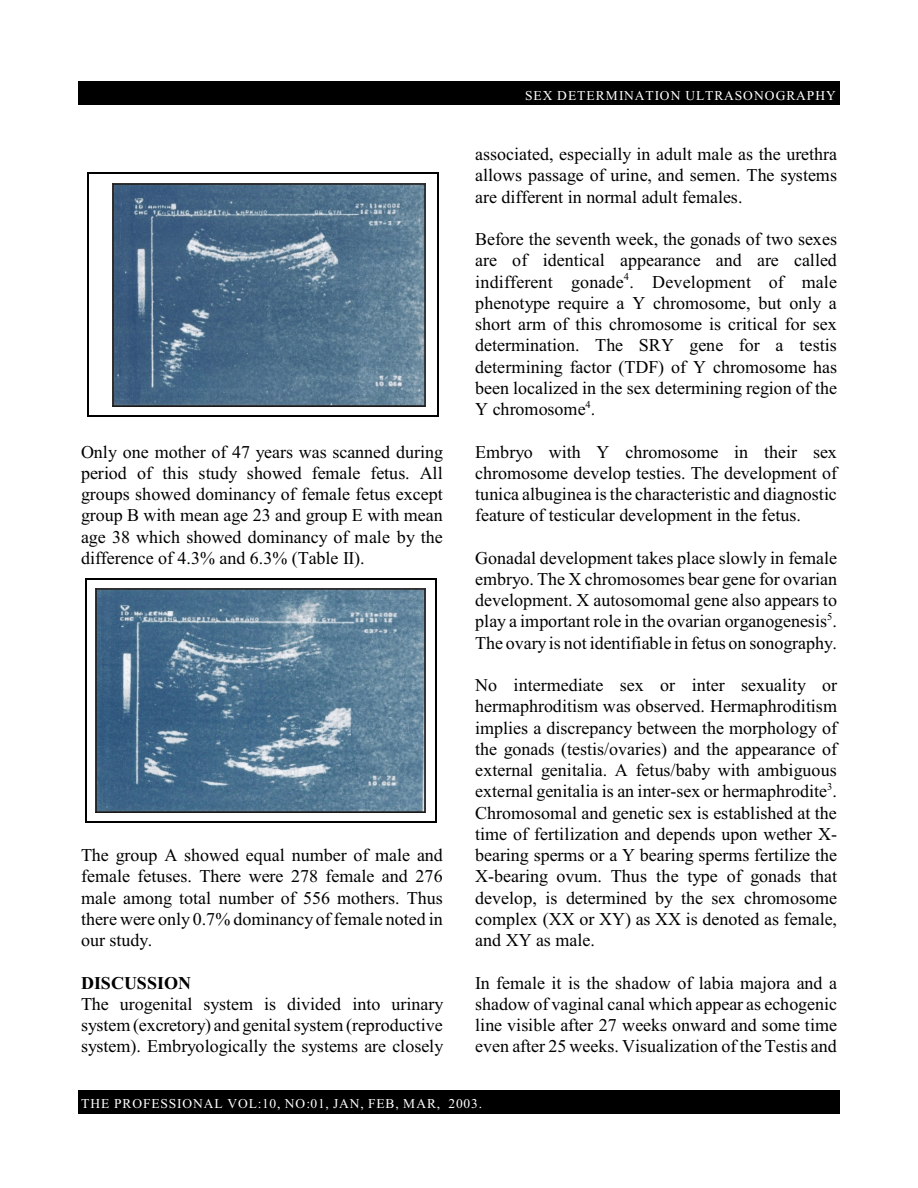
<style>
.page{position:relative;width:918px;height:1188px;background:#fff}
.page>*{position:absolute;margin:0;border:0;box-sizing:border-box;transform-origin:0 0}
.t1{font:18px/21.3px "Times New Roman";color:#000;text-align:justify}
.t2{font:700 18px "Times New Roman";letter-spacing:.005em;color:#000}
.t3{font:13.5px "Times New Roman";letter-spacing:.065em;color:#fff}
.t4{font:10.5px "Times New Roman";color:#000}
.s1{font-weight:700;color:#000}
</style>
<div class="page">
<div style="left:78px;top:81px;width:762px;height:24px;background:#000"></div>
<div style="left:78px;top:1090px;width:762px;height:23px;background:#000"></div>
<img style="left:112px;top:184px;width:314px;height:222px">
<hr style="left:88px;top:172px;width:1px;height:244px;background:#000">
<hr style="left:437px;top:172px;width:1px;height:244px;background:#000">
<hr style="left:88px;top:172px;width:350px;height:2px;background:#000">
<hr style="left:88px;top:415px;width:350px;height:2px;background:#000">
<img style="left:96px;top:589px;width:330px;height:223px">
<hr style="left:85px;top:578px;width:2px;height:244px;background:#000">
<hr style="left:435px;top:578px;width:1px;height:244px;background:#000">
<hr style="left:85px;top:578px;width:351px;height:2px;background:#000">
<hr style="left:85px;top:821px;width:351px;height:2px;background:#000">
<p class="t1" style="left:81px;top:443px;width:364px">Only one mother of 47 years was scanned during period of this study showed female fetus. All groups showed dominancy of female fetus except group B with mean age 23 and group E with mean age 38 which showed dominancy of male by the difference of 4.3% and 6.3% (Table II).</p>
<p class="t1" style="left:81px;top:846px;width:363px">The group A showed equal number of male and female fetuses. There were 278 female and 276 male among total number of 556 mothers. Thus there were only 0.7% dominancy of female noted in our study.</p>
<p class="t2" style="left:81px;top:977px;width:112px">DISCUSSION</p>
<p class="t1" style="left:81px;top:995px;width:364px">The urogenital system is divided into urinary system (excretory) and genital system (reproductive system). Embryologically the systems are closely</p>
<p class="t3" style="left:479px;top:90px;width:358px"><span class="s1">PROF-</span>SEX DETERMINATION ULTRASONOGRAPHY</p>
<p class="t1" style="left:475px;top:145px;width:363px">associated, especially in adult male as the urethra allows passage of urine, and semen. The systems are different in normal adult females.</p>
<p class="t1" style="left:475px;top:230px;width:363px">Before the seventh week, the gonads of two sexes are of identical appearance and are called indifferent gonade . Development of male</p>
<p class="t4" style="left:624px;top:273px;width:7px">4</p>
<p class="t1" style="left:475px;top:294px;width:363px">phenotype require a Y chromosome, but only a short arm of this chromosome is critical for sex determination. The SRY gene for a testis determining factor (TDF) of Y chromosome has been localized in the sex determining region of the Y chromosome .<sup>4</sup></p>
<p class="t1" style="left:475px;top:443px;width:363px">Embryo with Y chromosome in their sex chromosome develop testies. The development of tunica albuginea is the characteristic and diagnostic feature of testicular development in the fetus.</p>
<p class="t1" style="left:475px;top:549px;width:363px">Gonadal development takes place slowly in female embryo. The X chromosomes bear gene for ovarian development. X autosomomal gene also appears to play a important role in the ovarian organogenesis .<sup>5<br></sup>The ovary is not identifiable in fetus on sonography.</p>
<p class="t1" style="left:475px;top:676px;width:364px">No intermediate sex or inter sexuality or hermaphroditism was observed. Hermaphroditism implies a discrepancy between the morphology of the gonads (testis/ovaries) and the appearance of external genitalia. A fetus/baby with ambiguous external genitalia is an inter-sex or hermaphrodite .<sup>3<br></sup>Chromosomal and genetic sex is established at the time of fertilization and depends upon wether X&shy;bearing sperms or a Y bearing sperms fertilize the X-bearing ovum. Thus the type of gonads that develop, is determined by the sex chromosome complex (XX or XY) as XX is denoted as female, and XY as male.</p>
<p class="t1" style="left:475px;top:974px;width:364px">In female it is the shadow of labia majora and a shadow of vaginal canal which appear as echogenic line visible after 27 weeks onward and some time even after 25 weeks. Visualization of the Testis and</p>
<p class="t3" style="left:81px;top:1099px;width:403px">THE PROFESSIONAL VOL:10, NO:01, JAN, FEB, MAR, 2003.</p>
</div>
